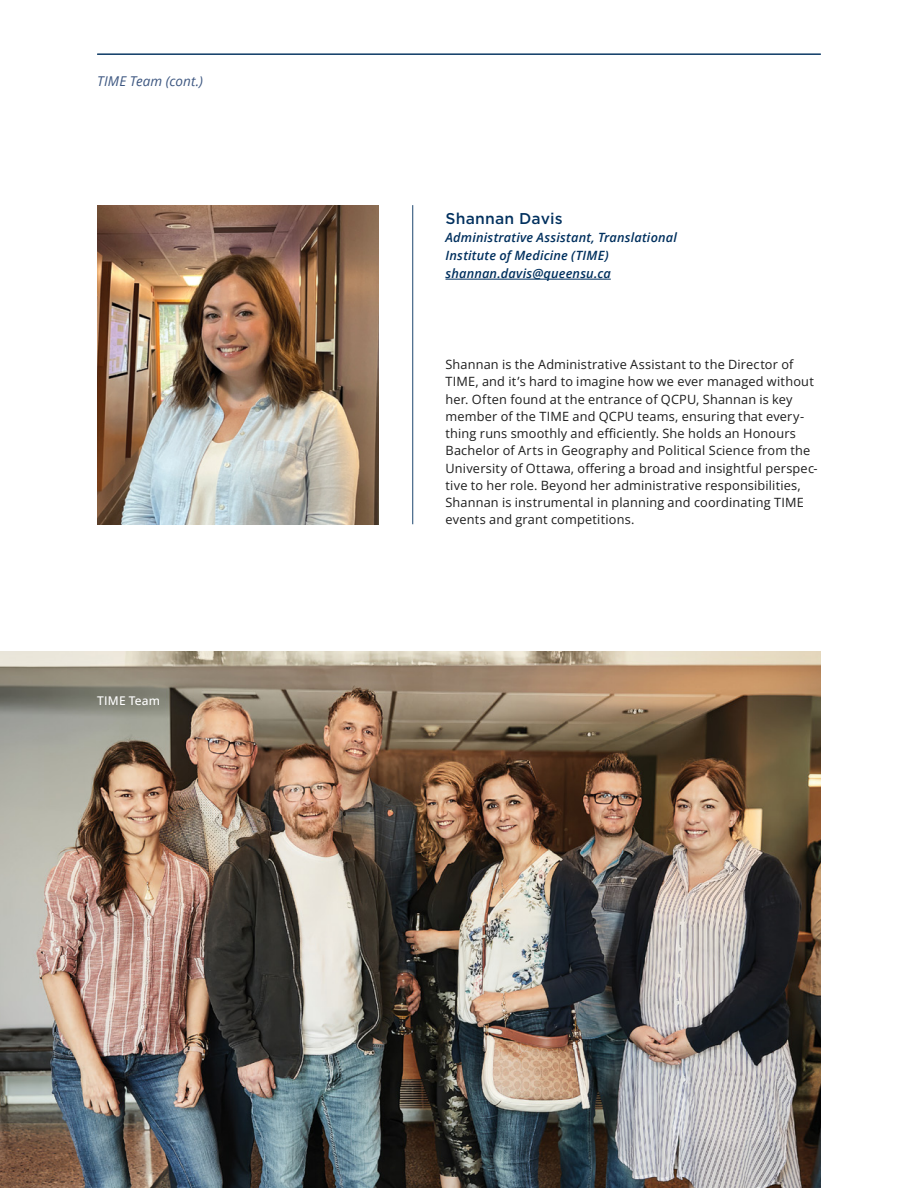
<style>
.page{position:relative;width:918px;height:1188px;background:#fff}
.page>*{position:absolute;margin:0;border:0;box-sizing:border-box;transform-origin:0 0}
.t1{font:500 15px "Gotham S Sm";letter-spacing:.01em;color:#00305e}
.t2{font:italic 13.5px "Open Sans";letter-spacing:.01em;color:#3d5781}
.t3{font:12.75px/17.2px "Open Sans";letter-spacing:.015em;color:#1c1c1c}
.t4{font:italic 600 12.75px/18px "Open Sans";letter-spacing:.015em;color:#00305e}
.t5{font:500 12px "Open Sans";letter-spacing:.015em;color:#fff}
</style>
<div class="page">
<hr style="left:97px;top:54px;width:724px;height:1px;background:#00305e">
<img style="left:97px;top:205px;width:282px;height:319px">
<hr style="left:446px;top:279px;width:165px;height:1px;background:#00305e">
<hr style="left:412px;top:205px;width:1px;height:319px;background:#00305e">
<img style="left:0;top:651px;width:821px;height:537px">
<p class="t2" style="left:97px;top:72px;width:107px">TIME Team (cont.)</p>
<p class="t5" style="left:97px;top:693px;width:64px">TIME Team</p>
<p class="t1" style="left:446px;top:208px;width:119px">Shannan Davis</p>
<p class="t4" style="left:446px;top:228px;width:233px">Administrative Assistant, Translational<br>Institute of Medicine (TIME) shannan.davis@queensu.ca</p>
<p class="t3" style="left:446px;top:355px;width:374px">Shannan is the Administrative Assistant to the Director of TIME, and it’s hard to imagine how we ever managed without her. Often found at the entrance of QCPU, Shannan is key member of the TIME and QCPU teams, ensuring that every&shy;thing runs smoothly and efficiently. She holds an Honours Bachelor of Arts in Geography and Political Science from the University of Ottawa, offering a broad and insightful perspec&shy;tive to her role. Beyond her administrative responsibilities, Shannan is instrumental in planning and coordinating TIME events and grant competitions.</p>
</div>
